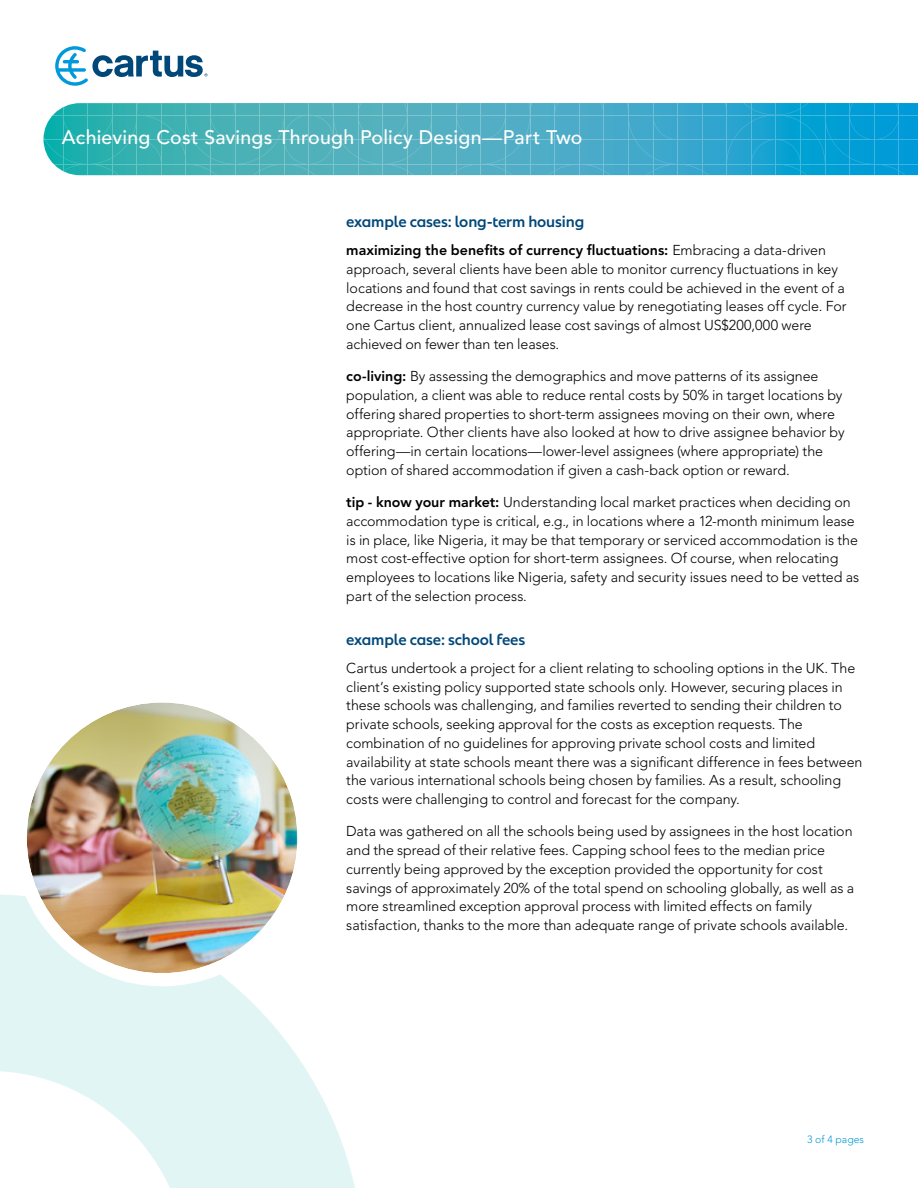
<style>
.page{position:relative;width:918px;height:1188px;background:#fff}
.page>*{position:absolute;margin:0;border:0;box-sizing:border-box;transform-origin:0 0}
.t1{font:500 19.5px "Avenir LT Std";letter-spacing:.015em;color:#fff}
.t2{font:500 15px "Natom Pro";letter-spacing:-.01em;color:#00487a}
.t3{font:300 14.25px/18.8px "Avenir LT Std";letter-spacing:-.005em;color:#000}
.t4{font:300 10.5px "Avenir LT Std";color:#009ada}
.s1{font-weight:800}
</style>
<div class="page">
<svg style="left:44px;top:103px;width:874px;height:72px;background:#3dadc4"></svg>
<svg style="left:55px;top:46px;width:153px;height:40px"></svg>
<svg style="left:0;top:894px;width:355px;height:294px;fill:#e1f5f5"></svg>
<div style="left:20px;top:696px;width:284px;height:284px;background:#fff;border-radius:50%"></div>
<img style="left:27px;top:702px;width:270px;height:271px;border-radius:135px">
<div style="left:14px;top:689px;width:297px;height:297px;border:13px solid #fff;border-radius:50%"></div>
<h1 class="t1" style="left:62px;top:126px;width:522px">Achieving Cost Savings Through Policy Design—Part Two</h1>
<p class="t2" style="left:346px;top:211px;width:239px">example cases: long-term housing</p>
<p class="t3" style="left:346px;top:241px;width:502px"><span class="s1">maximizing the benefits of currency fluctuations:</span> Embracing a data-driven approach, several clients have been able to monitor currency fluctuations in key locations and found that cost savings in rents could be achieved in the event of a decrease in the host country currency value by renegotiating leases off cycle. For one Cartus client, annualized lease cost savings of almost US$200,000 were achieved on fewer than ten leases.</p>
<p class="t3" style="left:346px;top:367px;width:500px"><span class="s1">co-living:</span> By assessing the demographics and move patterns of its assignee population, a client was able to reduce rental costs by 50% in target locations by offering shared properties to short-term assignees moving on their own, where appropriate. Other clients have also looked at how to drive assignee behavior by offering—in certain locations—lower-level assignees (where appropriate) the option of shared accommodation if given a cash-back option or reward.</p>
<p class="t3" style="left:346px;top:493px;width:514px"><span class="s1">tip - know your market:</span> Understanding local market practices when deciding on accommodation type is critical, e.g., in locations where a 12-month minimum lease is in place, like Nigeria, it may be that temporary or serviced accommodation is the most cost-effective option for short-term assignees. Of course, when relocating employees to locations like Nigeria, safety and security issues need to be vetted as part of the selection process.</p>
<p class="t2" style="left:346px;top:629px;width:180px">example case: school fees</p>
<p class="t3" style="left:346px;top:659px;width:518px">Cartus undertook a project for a client relating to schooling options in the UK. The client’s existing policy supported state schools only. However, securing places in these schools was challenging, and families reverted to sending their children to private schools, seeking approval for the costs as exception requests. The combination of no guidelines for approving private school costs and limited availability at state schools meant there was a significant difference in fees between the various international schools being chosen by families. As a result, schooling costs were challenging to control and forecast for the company.</p>
<p class="t3" style="left:346px;top:822px;width:509px">Data was gathered on all the schools being used by assignees in the host location and the spread of their relative fees. Capping school fees to the median price currently being approved by the exception provided the opportunity for cost savings of approximately 20% of the total spend on schooling globally, as well as a more streamlined exception approval process with limited effects on family satisfaction, thanks to the more than adequate range of private schools available.</p>
<p class="t4" style="left:807px;top:1133px;width:59px">3 of 4 pages</p>
</div>
